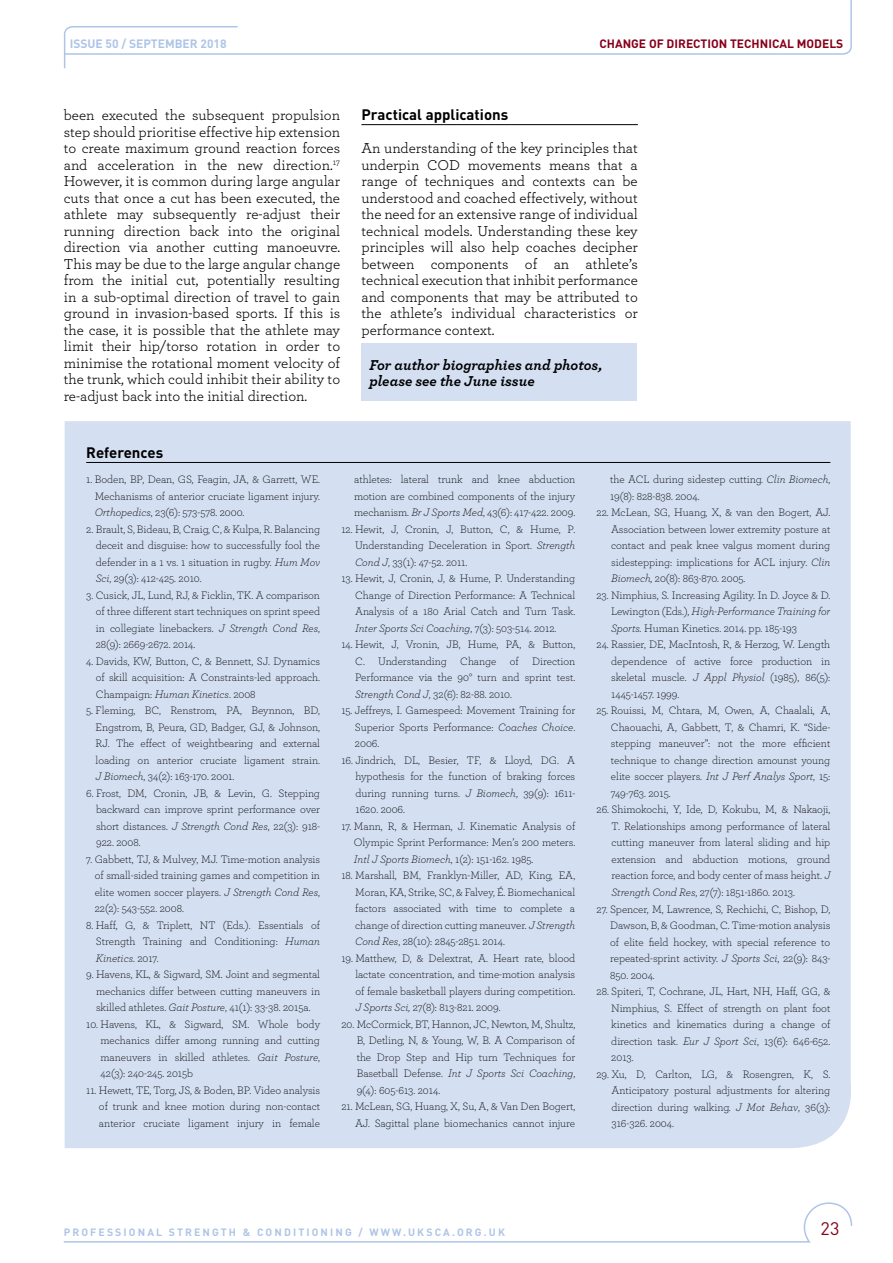
<style>
.page{position:relative;width:893px;height:1263px;background:#fff}
.page>*{position:absolute;margin:0;border:0;box-sizing:border-box;transform-origin:0 0}
.t1{font:18px "DIN";color:#87001b}
.t2{font:15px/16.5px "Archer";color:#000;text-align:justify}
.t3{font:italic 700 15px/16.5px "Archer";color:#000}
.t4{font:700 15px "DIN";color:#000}
.t5{font:700 12px "DIN";color:#87001b}
.t6{font:700 12px "DIN";color:#aec5e7}
.t7{font:300 11.25px/16.5px "Archer";letter-spacing:-.005em;color:#000;text-align:justify}
.t8{font:700 10.5px "DIN";letter-spacing:.2em;color:#aec5e7}
.s1{font-style:italic}
</style>
<div class="page">
<svg style="left:63px;top:1202px;width:790px;height:41px"></svg>
<svg style="left:63px;top:0;width:789px;height:69px"></svg>
<div style="left:65px;top:421px;width:786px;height:727px;background:#d4dff2"></div>
<hr style="left:86px;top:462px;width:744px;height:1px;background:#000">
<hr style="left:361px;top:124px;width:277px;height:1px;background:#000">
<div style="left:361px;top:343px;width:276px;height:58px;background:#d4dff2"></div>
<p class="t6" style="left:70px;top:36px;width:158px">ISSUE 50 / SEPTEMBER 2018</p>
<p class="t5" style="left:599px;top:36px;width:245px">CHANGE OF DIRECTION TECHNICAL MODELS</p>
<p class="t2" style="left:64px;top:106px;width:278px">been executed the subsequent propulsion step should prioritise effective hip extension to create maximum ground reaction forces and acceleration in the new direction.<sup>17<br></sup>However, it is common during large angular cuts that once a cut has been executed, the athlete may subsequently re-adjust their running direction back into the original direction via another cutting manoeuvre.<br>This may be due to the large angular change from the initial cut, potentially resulting in a sub-optimal direction of travel to gain ground in invasion-based sports. If this is the case, it is possible that the athlete may limit their hip/torso rotation in order to minimise the rotational moment velocity of the trunk, which could inhibit their ability to re-adjust back into the initial direction.</p>
<h2 class="t4" style="left:361px;top:105px;width:148px">Practical applications</h2>
<h2 class="t2" style="left:361px;top:139px;width:278px">An understanding of the key principles that underpin COD</h2>
<p class="t2" style="left:361px;top:156px;width:278px;text-indent:106px">movements means that a range of techniques and contexts can be understood and coached effectively, without the need for an extensive range of individual technical models. Understanding these key principles will also help coaches decipher between components of an athlete’s technical execution that inhibit performance and components that may be attributed to the athlete’s individual characteristics or performance context.</p>
<h2 class="t3" style="left:369px;top:356px;width:234px">For author biographies and photos, please see the June issue</h2>
<h2 class="t4" style="left:86px;top:443px;width:78px">References</h2>
<p class="t7" style="left:95px;top:471px;width:227px;text-indent:-9px">1. Boden, BP, Dean, GS, Feagin, JA, &amp; Garrett, WE.<br>Mechanisms of anterior cruciate ligament injury.<br><span class="s1">Orthopedics</span>, 23(6): 573-578. 2000.</p>
<p class="t7" style="left:96px;top:520px;width:226px;text-indent:-9px">2. Brault, S, Bideau, B, Craig, C, &amp; Kulpa, R. Balancing deceit and disguise: how to successfully fool the defender in a 1 vs. 1 situation in rugby. <span class="s1">Hum Mov Sci</span>, 29(3): 412-425. 2010.</p>
<p class="t7" style="left:96px;top:586px;width:226px;text-indent:-10px">3. Cusick, JL, Lund, RJ, &amp; Ficklin, TK. A comparison of three different start techniques on sprint speed in collegiate linebackers. <span class="s1">J Strength Cond Res</span>, 28(9): 2669-2672. 2014.</p>
<p class="t7" style="left:96px;top:652px;width:226px;text-indent:-10px">4. Davids, KW, Button, C, &amp; Bennett, SJ. Dynamics of skill acquisition: A Constraints-led approach.<br>Champaign: <span class="s1">Human Kinetics</span>. 2008</p>
<p class="t7" style="left:96px;top:702px;width:226px;text-indent:-9px">5. Fleming, BC, Renstrom, PA, Beynnon, BD, Engstrom, B, Peura, GD, Badger, GJ, &amp; Johnson, RJ. The effect of weightbearing and external loading on anterior cruciate ligament strain.<br><span class="s1">J Biomech</span>, 34(2): 163-170. 2001.</p>
<p class="t7" style="left:96px;top:784px;width:226px;text-indent:-10px">6. Frost, DM, Cronin, JB, &amp; Levin, G. Stepping backward can improve sprint performance over short distances. <span class="s1">J Strength Cond Res</span>, 22(3): 918- 922. 2008.</p>
<p class="t7" style="left:95px;top:850px;width:227px;text-indent:-9px">7. Gabbett, TJ, &amp; Mulvey, MJ. Time-motion analysis of small-sided training games and competition in elite women soccer players. <span class="s1">J Strength Cond Res</span>, 22(2): 543-552. 2008.</p>
<p class="t7" style="left:96px;top:916px;width:226px;text-indent:-10px">8. Haff, G, &amp; Triplett, NT (Eds.). Essentials of Strength Training and Conditioning: <span class="s1">Human Kinetics</span>. 2017.</p>
<p class="t7" style="left:96px;top:966px;width:225px;text-indent:-10px">9. Havens, KL, &amp; Sigward, SM. Joint and segmental mechanics differ between cutting maneuvers in skilled athletes. <span class="s1">Gait Posture</span>, 41(1): 33-38. 2015a.</p>
<p class="t7" style="left:101px;top:1015px;width:221px;text-indent:-14px">10. Havens, KL, &amp; Sigward, SM. Whole body mechanics differ among running and cutting maneuvers in skilled athletes. <span class="s1">Gait Posture</span>, 42(3): 240-245. 2015b</p>
<p class="t7" style="left:99px;top:1081px;width:223px;text-indent:-13px">11. Hewett, TE, Torg, JS, &amp; Boden, BP. Video analysis of trunk and knee motion during non-contact anterior cruciate ligament injury in female</p>
<p class="t7" style="left:354px;top:471px;width:223px">athletes: lateral trunk and knee abduction motion are combined components of the injury mechanism. <span class="s1">Br J Sports Med</span>, 43(6): 417-422. 2009.</p>
<p class="t7" style="left:355px;top:520px;width:222px;text-indent:-14px">12. Hewit, J, Cronin, J, Button, C, &amp; Hume, P.<br>Understanding Deceleration in Sport. <span class="s1">Strength Cond J</span>, 33(1): 47-52. 2011.</p>
<p class="t7" style="left:355px;top:570px;width:222px;text-indent:-14px">13. Hewit, J, Cronin, J, &amp; Hume, P. Understanding Change of Direction Performance: A Technical Analysis of a 180 Arial Catch and Turn Task.<br><span class="s1">Inter Sports Sci Coaching</span>, 7(3): 503-514. 2012.</p>
<p class="t7" style="left:355px;top:636px;width:222px;text-indent:-14px">14. Hewit, J, Vronin, JB, Hume, PA, &amp; Button, C. Understanding Change of Direction Performance via the 90° turn and sprint test.<br><span class="s1">Strength Cond J</span>, 32(6): 82-88. 2010.</p>
<p class="t7" style="left:355px;top:702px;width:222px;text-indent:-14px">15. Jeffreys, I. Gamespeed: Movement Training for Superior Sports Performance: <span class="s1">Coaches Choice</span>.<br>2006.</p>
<p class="t7" style="left:355px;top:751px;width:221px;text-indent:-14px">16. Jindrich, DL, Besier, TF, &amp; Lloyd, DG. A hypothesis for the function of braking forces during running turns. <span class="s1">J Biomech</span>, 39(9): 1611- 1620. 2006.</p>
<p class="t7" style="left:354px;top:817px;width:223px;text-indent:-13px">17. Mann, R, &amp; Herman, J. Kinematic Analysis of Olympic Sprint Performance: Men’s 200 meters.<br><span class="s1">Intl J Sports Biomech</span>, 1(2): 151-162. 1985.</p>
<p class="t7" style="left:355px;top:867px;width:222px;text-indent:-14px">18. Marshall, BM, Franklyn-Miller, AD, King, EA, Moran, KA, Strike, SC, &amp; Falvey, É. Biomechanical factors associated with time to complete a change of direction cutting maneuver. <span class="s1">J Strength Cond Res</span>, 28(10): 2845-2851. 2014.</p>
<p class="t7" style="left:355px;top:949px;width:221px;text-indent:-14px">19. Matthew, D, &amp; Delextrat, A. Heart rate, blood lactate concentration, and time-motion analysis of female basketball players during competition.<br><span class="s1">J Sports Sci,</span> 27(8): 813-821. 2009.</p>
<p class="t7" style="left:357px;top:1015px;width:220px;text-indent:-15px">20. McCormick, BT, Hannon, JC, Newton, M, Shultz, B, Detling, N, &amp; Young, W, B. A Comparison of the Drop Step and Hip turn Techniques for Basetball Defense. <span class="s1">Int J Sports Sci Coaching</span>, 9(4): 605-613. 2014.</p>
<p class="t7" style="left:341px;top:1098px;width:235px;text-align:right">21. McLean, SG, Huang, X, Su, A, &amp; Van Den Bogert,<br>AJ. Sagittal plane biomechanics cannot injure</p>
<p class="t7" style="left:610px;top:471px;width:222px">the ACL during sidestep cutting. <span class="s1">Clin Biomech</span>,<br>19(8): 828-838. 2004.</p>
<p class="t7" style="left:611px;top:504px;width:221px;text-indent:-15px">22. McLean, SG, Huang, X, &amp; van den Bogert, AJ.<br>Association between lower extremity posture at contact and peak knee valgus moment during sidestepping: implications for ACL injury. <span class="s1">Clin Biomech,</span> 20(8): 863-870. 2005.</p>
<p class="t7" style="left:611px;top:587px;width:221px;text-indent:-15px">23. Nimphius, S. Increasing Agility. In D. Joyce &amp; D.<br>Lewington (Eds.), <span class="s1">High-Performance Training for Sports.</span> Human Kinetics. 2014. pp. 185-193</p>
<p class="t7" style="left:611px;top:636px;width:221px;text-indent:-15px">24. Rassier, DE, MacIntosh, R, &amp; Herzog, W. Length dependence of active force production in skeletal muscle. <span class="s1">J Appl Physiol</span> (1985), 86(5):<br>1445-1457. 1999.</p>
<p class="t7" style="left:611px;top:702px;width:221px;text-indent:-14px">25. Rouissi, M, Chtara, M, Owen, A, Chaalali, A, Chaouachi, A, Gabbett, T, &amp; Chamri, K. “Side&shy;stepping maneuver”: not the more efficient technique to change direction amounst young elite soccer players. <span class="s1">Int J Perf Analys Sport</span>, 15:<br>749-763. 2015.</p>
<p class="t7" style="left:612px;top:801px;width:220px;text-indent:-15px">26. Shimokochi, Y, Ide, D, Kokubu, M, &amp; Nakaoji, T. Relationships among performance of lateral cutting maneuver from lateral sliding and hip extension and abduction motions, ground reaction force, and body center of mass height. <span class="s1">J Strength Cond Res</span>, 27(7): 1851-1860. 2013.</p>
<p class="t7" style="left:610px;top:900px;width:222px;text-indent:-14px">27. Spencer, M, Lawrence, S, Rechichi, C, Bishop, D, Dawson, B, &amp; Goodman, C. Time-motion analysis of elite field hockey, with special reference to repeated-sprint activity. <span class="s1">J Sports Sci</span>, 22(9): 843- 850. 2004.</p>
<p class="t7" style="left:611px;top:983px;width:221px;text-indent:-15px">28. Spiteri, T, Cochrane, JL, Hart, NH, Haff, GG, &amp; Nimphius, S. Effect of strength on plant foot kinetics and kinematics during a change of direction task. <span class="s1">Eur J Sport Sci</span>, 13(6): 646-652.<br>2013.</p>
<p class="t7" style="left:611px;top:1065px;width:220px;text-indent:-15px">29. Xu, D, Carlton, LG, &amp; Rosengren, K, S.<br>Anticipatory postural adjustments for altering direction during walking. <span class="s1">J Mot Behav</span>, 36(3):<br>316-326. 2004.</p>
<p class="t8" style="left:64px;top:1225px;width:443px">PROFESSIONAL STRENGTH &amp; CONDITIONING / WWW.UKSCA.ORG.UK</p>
<h1 class="t1" style="left:821px;top:1217px;width:20px">23</h1>
</div>
